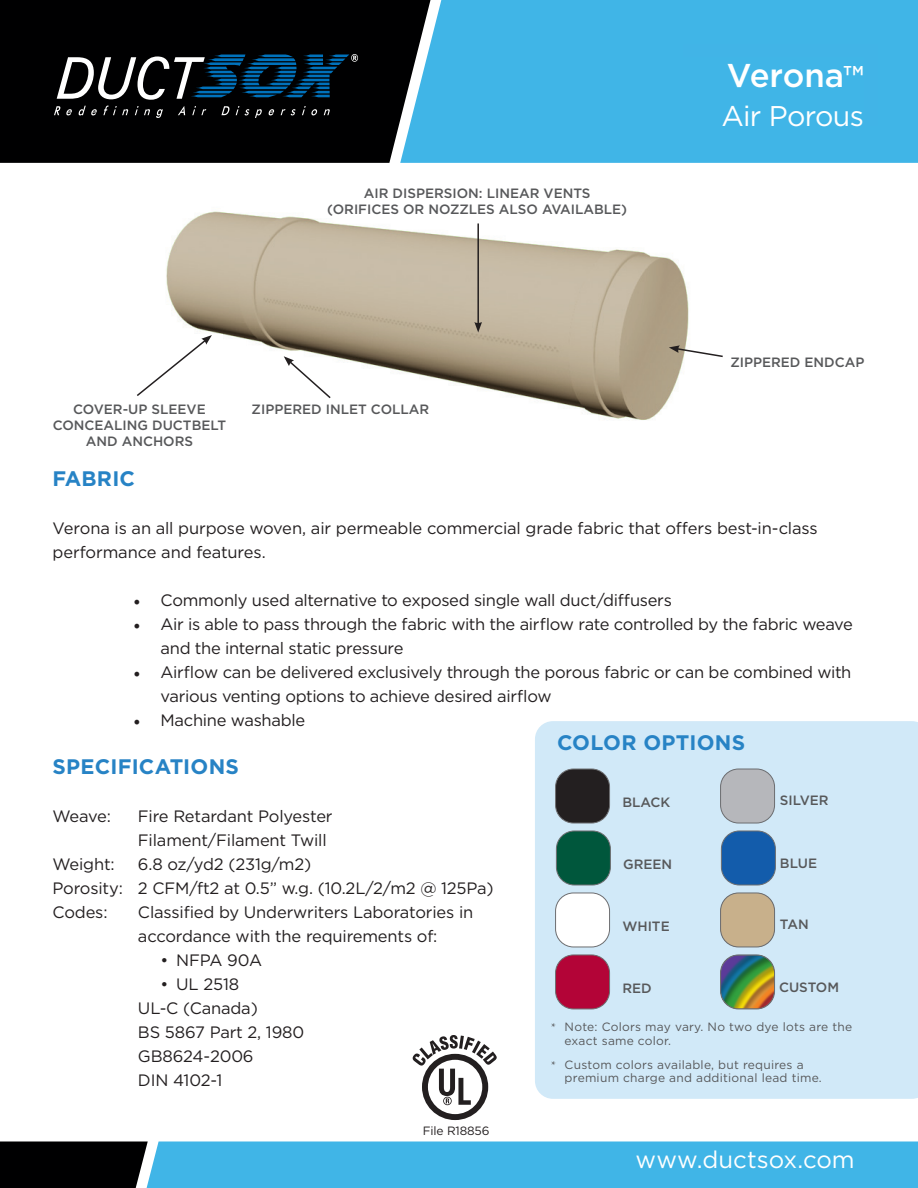
<style>
.page{position:relative;width:918px;height:1188px;background:#fff}
.page>*{position:absolute;margin:0;border:0;box-sizing:border-box;transform-origin:0 0}
.t1{font:500 33px "Gotham";color:#fff}
.t2{font:28.5px "Gotham";letter-spacing:-.03em;color:#fff}
.t3{font:700 27px "Gotham";color:#fff}
.t4{font:25.5px "Gotham";letter-spacing:-.025em;color:#fff}
.t5{font:24px "Gotham";color:#fff}
.t6{font:700 21px "Gotham";letter-spacing:.01em;color:#2783c5}
.t7{font:16.5px/24px "Gotham";letter-spacing:-.015em;color:#231f20}
.t8{font:500 13.5px/16.2px "Gotham";color:#57585a;text-align:center}
.t9{font:12px/13.5px "Gotham";letter-spacing:.02em;color:#57585a}
.t10{font:12px "Gotham";letter-spacing:-.01em;color:#231f20}
.s1{font-size:30px}
.s2{font-family:"Minion Pro";font-size:18px}
.s3{font-family:"Minion Pro"}
</style>
<div class="page">
<div style="left:0;top:0;width:400px;height:163px;background:#000001"></div>
<div style="left:400px;top:0;width:518px;height:163px;background:#40b5e7"></div>
<svg style="left:0;top:1142px;width:918px;height:46px;background:#3899c3"></svg>
<svg style="left:54px;top:106px;width:6px;height:9px"></svg>
<svg style="left:66px;top:109px;width:6px;height:6px"></svg>
<svg style="left:79px;top:106px;width:18px;height:9px"></svg>
<svg style="left:103px;top:106px;width:25px;height:9px"></svg>
<svg style="left:135px;top:106px;width:15px;height:9px"></svg>
<svg style="left:156px;top:109px;width:7px;height:9px"></svg>
<svg style="left:178px;top:106px;width:7px;height:9px"></svg>
<svg style="left:192px;top:106px;width:14px;height:9px"></svg>
<svg style="left:221px;top:106px;width:9px;height:9px"></svg>
<svg style="left:236px;top:106px;width:3px;height:9px"></svg>
<svg style="left:245px;top:109px;width:4px;height:6px"></svg>
<svg style="left:255px;top:109px;width:7px;height:9px"></svg>
<svg style="left:269px;top:109px;width:5px;height:6px"></svg>
<svg style="left:281px;top:109px;width:15px;height:6px"></svg>
<svg style="left:302px;top:106px;width:15px;height:9px"></svg>
<svg style="left:324px;top:109px;width:6px;height:6px"></svg>
<svg style="left:57px;top:54px;width:301px;height:46px;background:#223746"></svg>
<div style="left:684px;top:45px;width:194px;height:81px;background:#41b4e7"></div>
<div style="left:422px;top:1054px;width:66px;height:66px;border:6px solid #231f20;border-radius:50%"></div>
<svg style="left:412px;top:1035px;width:85px;height:70px"></svg>
<img style="left:166px;top:211px;width:523px;height:209px">
<hr style="left:477px;top:223px;width:2px;height:101px;background:#231f20">
<svg style="left:474px;top:322px;width:8px;height:11px"></svg>
<svg style="left:284px;top:356px;width:48px;height:44px"></svg>
<svg style="left:137px;top:335px;width:75px;height:63px"></svg>
<svg style="left:669px;top:345px;width:54px;height:13px"></svg>
<div style="left:669px;top:57px;width:194px;height:69px;background:#40b5e7"></div>
<div style="left:535px;top:721px;width:383px;height:378px;background:#d1e9f8"></div>
<svg style="left:721px;top:769px;width:54px;height:54px;background:#b6b9be"></svg>
<div style="left:720px;top:769px;width:55px;height:54px;border:1px solid #6c6d70;border-radius:18px"></div>
<svg style="left:721px;top:893px;width:54px;height:54px;background:#c6b393"></svg>
<div style="left:720px;top:893px;width:55px;height:54px;border:1px solid #6c6d70;border-radius:18px"></div>
<svg style="left:556px;top:769px;width:54px;height:54px;background:#333234"></svg>
<div style="left:555px;top:769px;width:55px;height:54px;border:1px solid #6c6d70;border-radius:18px"></div>
<svg style="left:556px;top:893px;width:54px;height:54px"></svg>
<div style="left:555px;top:893px;width:55px;height:54px;border:1px solid #6c6d70;border-radius:18px"></div>
<svg style="left:721px;top:831px;width:54px;height:54px;background:#2568b0"></svg>
<div style="left:721px;top:831px;width:55px;height:54px;border:1px solid #6c6d70;border-radius:18px"></div>
<svg style="left:721px;top:955px;width:54px;height:54px;background:#718757"></svg>
<div style="left:720px;top:955px;width:55px;height:54px;border:1px solid #6c6d70;border-radius:18px"></div>
<svg style="left:556px;top:831px;width:54px;height:54px;background:#14644d"></svg>
<div style="left:556px;top:831px;width:55px;height:54px;border:1px solid #6c6d70;border-radius:18px"></div>
<svg style="left:556px;top:955px;width:54px;height:54px;background:#b31a48"></svg>
<div style="left:555px;top:955px;width:55px;height:54px;border:1px solid #6c6d70;border-radius:18px"></div>
<p class="t8" style="left:327px;top:185px;width:302px">AIR DISPERSION: LINEAR VENTS (ORIFICES OR NOZZLES ALSO AVAILABLE)</p>
<p class="t8" style="left:53px;top:401px;width:175px">COVER-UP SLEEVE<br>CONCEALING DUCTBELT<br>AND ANCHORS</p>
<p class="t8" style="left:252px;top:401px;width:179px">ZIPPERED INLET COLLAR</p>
<h3 class="t3" style="left:743px;top:55px;width:122px">CUSTOM</h3>
<h3 class="t4" style="left:691px;top:86px;width:175px">Fabric Sample</h3>
<p class="t1" style="left:727px;top:53px;width:139px">Verona<span class="s1">™</span></p>
<p class="t2" style="left:722px;top:97px;width:144px">Air Porous</p>
<p class="t8" style="left:730px;top:354px;width:136px">ZIPPERED ENDCAP</p>
<p class="t6" style="left:52px;top:466px;width:84px">FABRIC</p>
<p class="t7" style="left:52px;top:516px;width:767px">Verona is an all purpose woven, air permeable commercial grade fabric that offers best-in-class performance and features.</p>
<p class="t7" style="left:133px;top:588px;width:540px"><span class="s2">•</span> Commonly used alternative to exposed single wall duct/diffusers</p>
<p class="t7" style="left:160px;top:612px;width:694px;text-indent:-27px"><span class="s2">•</span> Air is able to pass through the fabric with the airflow rate controlled by the fabric weave and the internal static pressure</p>
<p class="t7" style="left:160px;top:660px;width:692px;text-indent:-27px"><span class="s2">•</span> Airflow can be delivered exclusively through the porous fabric or can be combined with various venting options to achieve desired airflow</p>
<p class="t7" style="left:133px;top:708px;width:173px"><span class="s2">•</span> Machine washable</p>
<p class="t6" style="left:52px;top:754px;width:188px">SPECIFICATIONS</p>
<p class="t7" style="left:52px;top:804px;width:60px">Weave:</p>
<p class="t7" style="left:138px;top:804px;width:196px">Fire Retardant Polyester</p>
<p class="t7" style="left:138px;top:828px;width:190px">Filament/Filament Twill</p>
<p class="t7" style="left:52px;top:852px;width:64px">Weight:</p>
<p class="t7" style="left:138px;top:852px;width:175px">6.8 oz/yd2 (231g/m2)</p>
<p class="t7" style="left:52px;top:876px;width:443px">Porosity: 2 CFM/ft2 at 0.5” w.g. (10.2L/2/m2 @ 125Pa)</p>
<p class="t7" style="left:52px;top:900px;width:57px">Codes:</p>
<p class="t7" style="left:138px;top:900px;width:337px">Classified by Underwriters Laboratories in accordance with the requirements of:</p>
<p class="t7" style="left:160px;top:948px;width:103px">• NFPA 90A</p>
<p class="t7" style="left:160px;top:972px;width:80px">• UL 2518</p>
<p class="t7" style="left:138px;top:996px;width:121px">UL-C (Canada)</p>
<p class="t7" style="left:138px;top:1020px;width:168px">BS 5867 Part 2, 1980</p>
<p class="t7" style="left:138px;top:1044px;width:117px">GB8624-2006</p>
<p class="t7" style="left:138px;top:1068px;width:86px">DIN 4102-1</p>
<p class="t6" style="left:557px;top:730px;width:190px">COLOR OPTIONS</p>
<p class="t8" style="left:780px;top:792px;width:50px">SILVER</p>
<p class="t8" style="left:622px;top:794px;width:49px">BLACK</p>
<p class="t8" style="left:780px;top:855px;width:39px">BLUE</p>
<p class="t8" style="left:623px;top:856px;width:51px">GREEN</p>
<p class="t8" style="left:780px;top:916px;width:30px">TAN</p>
<p class="t8" style="left:622px;top:918px;width:49px">WHITE</p>
<p class="t8" style="left:779px;top:979px;width:62px">CUSTOM</p>
<p class="t8" style="left:622px;top:980px;width:31px">RED</p>
<p class="t9" style="left:565px;top:1020px;width:289px;text-indent:-14px"><span class="s3">*</span> Note: Colors may vary. No two dye lots are the exact same color.</p>
<p class="t9" style="left:565px;top:1058px;width:259px;text-indent:-14px"><span class="s3">*</span> Custom colors available, but requires a premium charge and additional lead time.</p>
<p class="t10" style="left:423px;top:1123px;width:68px">File R18856</p>
<h3 class="t5" style="left:635px;top:1145px;width:221px">www.ductsox.com</h3>
</div>
